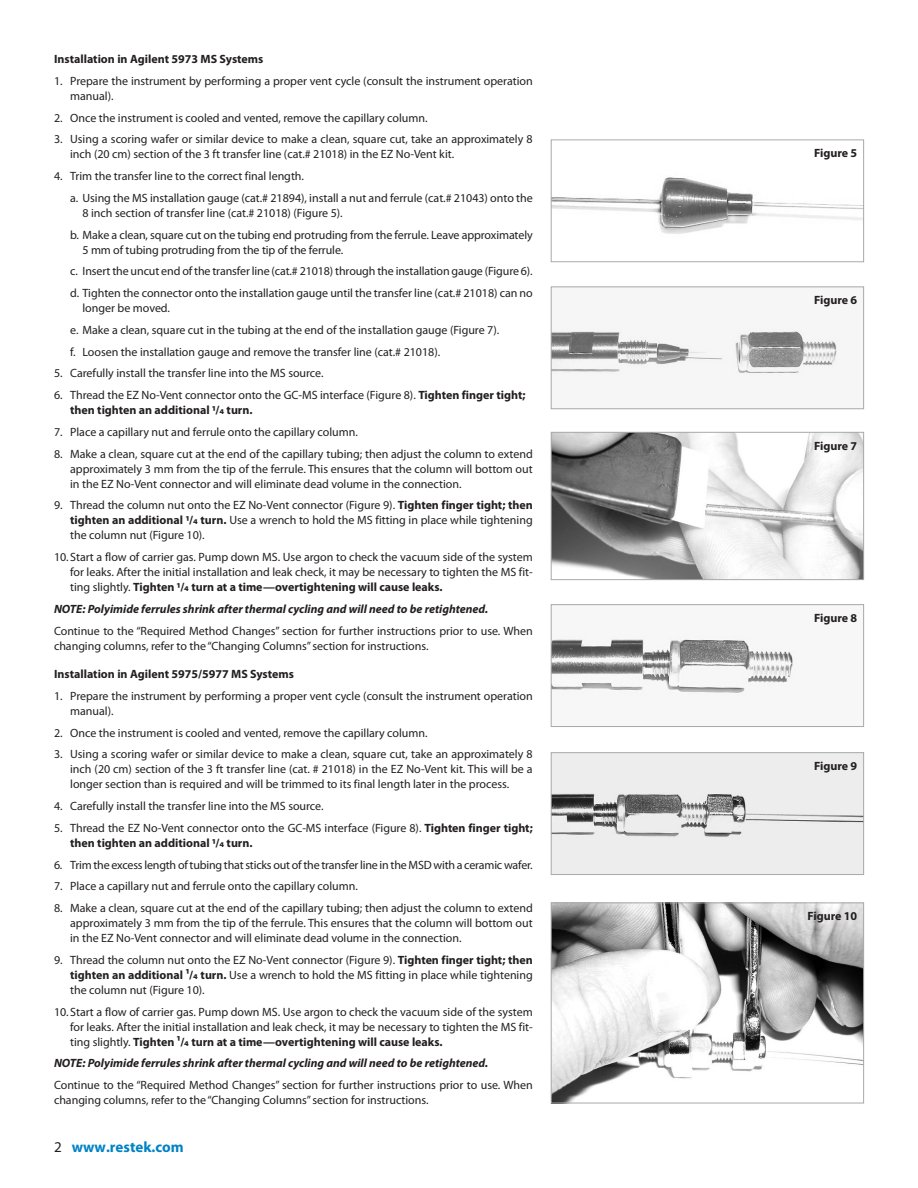
<style>
.page{position:relative;width:918px;height:1188px;background:#fff}
.page>*{position:absolute;margin:0;border:0;box-sizing:border-box;transform-origin:0 0}
.t1{font:700 15px "Myriad Pro";color:#0082c5}
.numbered_bulleted_te{font:12px/15px "Myriad Pro";color:#231f20}
.Product_Text{font:12px/15px "Myriad Pro";color:#231f20}
.numbered_bulleted_te-2{font:italic 700 12px "Myriad Pro";color:#231f20}
.Subheading{font:700 12px "Myriad Pro";color:#231f20}
.Figure_Head_text{font:700 12px "Myriad Pro";color:#231f20}
.s1{font-weight:700}
.s2{font-weight:400;color:#231f20}
</style>
<div class="page">
<img style="left:553px;top:329px;width:285px;height:46px">
<div style="left:551px;top:286px;width:313px;height:123px;border:1px solid #a8a9ad"></div>
<img style="left:553px;top:754px;width:309px;height:119px">
<div style="left:551px;top:752px;width:313px;height:123px;border:1px solid #a8a9ad"></div>
<img style="left:553px;top:638px;width:242px;height:56px">
<div style="left:551px;top:604px;width:313px;height:123px;border:1px solid #a8a9ad"></div>
<img style="left:553px;top:434px;width:309px;height:144px">
<div style="left:551px;top:432px;width:313px;height:148px;border:1px solid #a8a9ad"></div>
<img style="left:553px;top:905px;width:309px;height:196px">
<div style="left:551px;top:903px;width:313px;height:200px;border:1px solid #a8a9ad"></div>
<img style="left:553px;top:177px;width:309px;height:57px">
<div style="left:551px;top:140px;width:313px;height:122px;border:1px solid #a8a9ad"></div>
<p class="Subheading" style="left:54px;top:51px;width:211px">Installation in Agilent 5973 MS Systems</p>
<p class="numbered_bulleted_te" style="left:70px;top:73px;width:464px;text-indent:-16px">1. Prepare the instrument by performing a proper vent cycle (consult the instrument operation manual).</p>
<p class="numbered_bulleted_te" style="left:54px;top:110px;width:375px">2. Once the instrument is cooled and vented, remove the capillary column.</p>
<p class="numbered_bulleted_te" style="left:70px;top:132px;width:464px;text-indent:-16px">3. Using a scoring wafer or similar device to make a clean, square cut, take an approximately 8 inch (20 cm) section of the 3 ft transfer line (cat.# 21018) in the EZ No-Vent kit.</p>
<p class="numbered_bulleted_te" style="left:54px;top:168px;width:252px">4. Trim the transfer line to the correct final length.</p>
<p class="numbered_bulleted_te" style="left:82px;top:190px;width:452px;text-indent:-12px">a. Using the MS installation gauge (cat.# 21894), install a nut and ferrule (cat.# 21043) onto the<br>8 inch section of transfer line (cat.# 21018) (Figure 5).</p>
<p class="numbered_bulleted_te" style="left:82px;top:227px;width:452px;text-indent:-12px">b. Make a clean, square cut on the tubing end protruding from the ferrule. Leave approximately<br>5 mm of tubing protruding from the tip of the ferrule.</p>
<p class="numbered_bulleted_te" style="left:70px;top:264px;width:464px">c. Insert the uncut end of the transfer line (cat.# 21018) through the installation gauge (Figure 6).</p>
<p class="numbered_bulleted_te" style="left:82px;top:285px;width:452px;text-indent:-12px">d. Tighten the connector onto the installation gauge until the transfer line (cat.# 21018) can no longer be moved.</p>
<p class="numbered_bulleted_te" style="left:70px;top:322px;width:431px">e. Make a clean, square cut in the tubing at the end of the installation gauge (Figure 7).</p>
<p class="numbered_bulleted_te" style="left:70px;top:344px;width:372px">f. Loosen the installation gauge and remove the transfer line (cat.# 21018).</p>
<p class="numbered_bulleted_te" style="left:54px;top:366px;width:271px">5. Carefully install the transfer line into the MS source.</p>
<p class="numbered_bulleted_te" style="left:70px;top:387px;width:457px;text-indent:-16px">6. Thread the EZ No-Vent connector onto the GC-MS interface (Figure 8). <span class="s1">Tighten finger tight; then tighten an additional 1/4 turn.</span></p>
<p class="numbered_bulleted_te" style="left:54px;top:424px;width:305px">7. Place a capillary nut and ferrule onto the capillary column.</p>
<p class="numbered_bulleted_te" style="left:70px;top:446px;width:464px;text-align:justify;text-indent:-16px">8. Make a clean, square cut at the end of the capillary tubing; then adjust the column to extend approximately 3 mm from the tip of the ferrule. This ensures that the column will bottom out in the EZ No-Vent connector and will eliminate dead volume in the connection.</p>
<p class="numbered_bulleted_te" style="left:70px;top:498px;width:464px;text-align:justify;text-indent:-16px">9. Thread the column nut onto the EZ No-Vent connector (Figure 9). <span class="s1">Tighten finger tight; then tighten an additional 1/4 turn.</span> Use a wrench to hold the MS fitting in place while tightening the column nut (Figure 10).</p>
<p class="numbered_bulleted_te" style="left:70px;top:549px;width:464px;text-align:justify;text-indent:-16px">10.Start a flow of carrier gas. Pump down MS. Use argon to check the vacuum side of the system for leaks. After the initial installation and leak check, it may be necessary to tighten the MS fit&shy;ting slightly. <span class="s1">Tighten 1/4 turn at a time—overtightening will cause leaks.</span></p>
<p class="numbered_bulleted_te-2" style="left:54px;top:601px;width:436px">NOTE: Polyimide ferrules shrink after thermal cycling and will need to be retightened.</p>
<p class="Product_Text" style="left:54px;top:623px;width:480px">Continue to the “Required Method Changes” section for further instructions prior to use. When changing columns, refer to the “Changing Columns” section for instructions.</p>
<p class="Subheading" style="left:54px;top:666px;width:242px">Installation in Agilent 5975/5977 MS Systems</p>
<p class="numbered_bulleted_te" style="left:70px;top:688px;width:464px;text-indent:-16px">1. Prepare the instrument by performing a proper vent cycle (consult the instrument operation manual).</p>
<p class="numbered_bulleted_te" style="left:54px;top:725px;width:375px">2. Once the instrument is cooled and vented, remove the capillary column.</p>
<p class="numbered_bulleted_te" style="left:70px;top:747px;width:464px;text-align:justify;text-indent:-16px">3. Using a scoring wafer or similar device to make a clean, square cut, take an approximately 8 inch (20 cm) section of the 3 ft transfer line (cat. # 21018) in the EZ No-Vent kit. This will be a longer section than is required and will be trimmed to its final length later in the process.</p>
<p class="numbered_bulleted_te" style="left:54px;top:798px;width:271px">4. Carefully install the transfer line into the MS source.</p>
<p class="numbered_bulleted_te" style="left:70px;top:820px;width:464px;text-indent:-16px">5. Thread the EZ No-Vent connector onto the GC-MS interface (Figure 8). <span class="s1">Tighten finger tight; then tighten an additional 1/4 turn.</span></p>
<p class="numbered_bulleted_te" style="left:54px;top:857px;width:480px">6. Trim the excess length of tubing that sticks out of the transfer line in the MSD with a ceramic wafer.</p>
<p class="numbered_bulleted_te" style="left:54px;top:879px;width:305px">7. Place a capillary nut and ferrule onto the capillary column.</p>
<p class="numbered_bulleted_te" style="left:70px;top:900px;width:464px;text-align:justify;text-indent:-16px">8. Make a clean, square cut at the end of the capillary tubing; then adjust the column to extend approximately 3 mm from the tip of the ferrule. This ensures that the column will bottom out in the EZ No-Vent connector and will eliminate dead volume in the connection.</p>
<p class="numbered_bulleted_te" style="left:70px;top:952px;width:464px;text-align:justify;text-indent:-16px">9. Thread the column nut onto the EZ No-Vent connector (Figure 9). <span class="s1">Tighten finger tight; then tighten an additional 1/4 turn.</span> Use a wrench to hold the MS fitting in place while tightening the column nut (Figure 10).</p>
<p class="numbered_bulleted_te" style="left:70px;top:1004px;width:464px;text-align:justify;text-indent:-16px">10.Start a flow of carrier gas. Pump down MS. Use argon to check the vacuum side of the system for leaks. After the initial installation and leak check, it may be necessary to tighten the MS fit&shy;ting slightly. <span class="s1">Tighten 1/4 turn at a time—overtightening will cause leaks.</span></p>
<p class="numbered_bulleted_te-2" style="left:54px;top:1055px;width:436px">NOTE: Polyimide ferrules shrink after thermal cycling and will need to be retightened.</p>
<p class="Product_Text" style="left:54px;top:1077px;width:480px">Continue to the “Required Method Changes” section for further instructions prior to use. When changing columns, refer to the “Changing Columns” section for instructions.</p>
<p class="t1" style="left:54px;top:1137px;width:131px"><span class="s2">2</span> www.restek.com</p>
<p class="Figure_Head_text" style="left:814px;top:145px;width:45px">Figure 5</p>
<p class="Figure_Head_text" style="left:814px;top:292px;width:45px">Figure 6</p>
<p class="Figure_Head_text" style="left:814px;top:438px;width:45px">Figure 7</p>
<p class="Figure_Head_text" style="left:814px;top:610px;width:45px">Figure 8</p>
<p class="Figure_Head_text" style="left:814px;top:758px;width:45px">Figure 9</p>
<p class="Figure_Head_text" style="left:808px;top:908px;width:51px">Figure 10</p>
</div>
